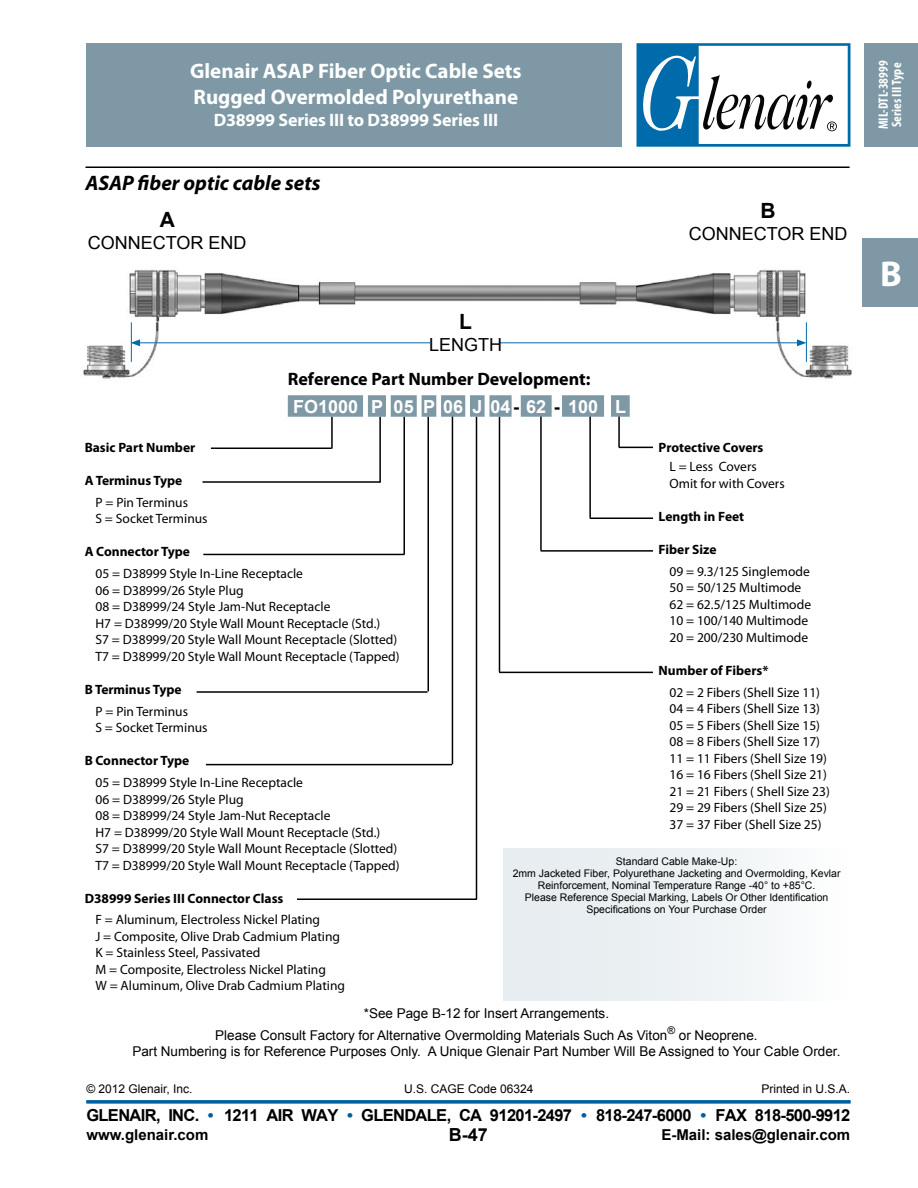
<style>
.page{position:relative;width:918px;height:1188px;background:#fff}
.page>*{position:absolute;margin:0;border:0;box-sizing:border-box;transform-origin:0 0}
.t1{font:700 36px "Myriad Pro";color:#fff}
.t2{font:700 21px/25.5px "Myriad Pro";color:#fff}
.t3{font:italic 700 21px "Myriad Pro";color:#000}
.t4{font:700 21px "Arial";color:#000}
.t5{font:700 18px "Myriad Pro";letter-spacing:-.01em;color:#fff}
.t6{font:700 18px "Myriad Pro";letter-spacing:-.005em;color:#000}
.t7{font:18px "Arial";color:#000}
.t8{font:700 18px "Arial";color:#fff}
.t9{font:700 18px "Arial";color:#000}
.t10{font:700 16.5px "Arial";letter-spacing:-.04em;color:#000}
.t11{font:700 15px "Arial";color:#000}
.t12{font:13.5px/16.5px "Myriad Pro";color:#000}
.t13{font:13.5px/21.6px "Arial";color:#000;text-align:center}
.t14{font:700 13.5px "Myriad Pro";color:#000}
.t15{font:700 condensed 13.5px/13.5px "Myriad Pro";color:#fff}
.t16{font:12px "Arial";color:#000}
.t17{font:10.5px/12px "Arial";color:#000;text-align:center}
.s1{color:#000}
.s2{color:#005f9f}
</style>
<div class="page">
<hr style="left:86px;top:1101px;width:764px;height:3px;background:#005f9f">
<hr style="left:86px;top:1100px;width:764px;height:3px;background:#005f9f">
<div style="left:863px;top:238px;width:55px;height:69px;background:#7e99a5"></div>
<div style="left:864px;top:43px;width:54px;height:104px;background:#7e99a5"></div>
<div style="left:86px;top:43px;width:536px;height:104px;background:#7e99a5"></div>
<svg style="left:637px;top:43px;width:213px;height:104px"></svg>
<div style="left:504px;top:849px;width:346px;height:151px;background:linear-gradient(to right,#e3eaee,#fbfcfc)"></div>
<hr style="left:297px;top:898px;width:180px;height:2px;background:#000">
<hr style="left:476px;top:417px;width:1px;height:482px;background:#000">
<hr style="left:206px;top:764px;width:246px;height:1px;background:#000">
<hr style="left:452px;top:415px;width:1px;height:349px;background:#000">
<hr style="left:197px;top:691px;width:231px;height:2px;background:#000">
<hr style="left:428px;top:416px;width:1px;height:275px;background:#000">
<hr style="left:540px;top:416px;width:2px;height:134px;background:#000">
<hr style="left:541px;top:550px;width:112px;height:2px;background:#000">
<hr style="left:619px;top:447px;width:34px;height:1px;background:#000">
<hr style="left:618px;top:416px;width:2px;height:31px;background:#000">
<hr style="left:590px;top:518px;width:63px;height:1px;background:#000">
<hr style="left:589px;top:416px;width:2px;height:102px;background:#000">
<hr style="left:499px;top:417px;width:1px;height:255px;background:#000">
<hr style="left:499px;top:672px;width:154px;height:1px;background:#000">
<hr style="left:203px;top:554px;width:202px;height:1px;background:#000">
<hr style="left:403px;top:417px;width:2px;height:137px;background:#000">
<hr style="left:202px;top:481px;width:179px;height:2px;background:#000">
<hr style="left:379px;top:417px;width:2px;height:65px;background:#000">
<hr style="left:211px;top:448px;width:121px;height:1px;background:#000">
<hr style="left:331px;top:417px;width:2px;height:32px;background:#000">
<svg style="left:288px;top:395px;width:342px;height:22px;background:#95abb5"></svg>
<hr style="left:86px;top:166px;width:764px;height:2px;background:#000">
<img style="left:83px;top:269px;width:769px;height:110px">
<hr style="left:138px;top:342px;width:292px;height:1px;background:#006baa">
<svg style="left:132px;top:339px;width:8px;height:7px"></svg>
<hr style="left:499px;top:342px;width:300px;height:1px;background:#006baa">
<svg style="left:797px;top:339px;width:9px;height:7px"></svg>
<hr style="left:131px;top:322px;width:1px;height:40px;background:#006baa">
<hr style="left:806px;top:322px;width:1px;height:40px;background:#006baa">
<h2 class="t2" style="left:190px;top:58px;width:333px">Glenair ASAP Fiber Optic Cable Sets<br>Rugged Overmolded Polyurethane</h2>
<h3 class="t5" style="left:214px;top:109px;width:286px">D38999 Series III to D38999 Series III</h3>
<h2 class="t3" style="left:86px;top:169px;width:236px">ASAP fiber optic cable sets</h2>
<h2 class="t4" style="left:160px;top:206px;width:17px">A</h2>
<h3 class="t7" style="left:88px;top:231px;width:160px">CONNECTOR END</h3>
<h2 class="t4" style="left:459px;top:308px;width:14px">L</h2>
<h3 class="t7" style="left:429px;top:333px;width:75px">LENGTH</h3>
<h3 class="t6" style="left:288px;top:367px;width:304px">Reference Part Number Development:</h3>
<h3 class="t8" style="left:293px;top:394px;width:335px">FO1000 P 05 P 06 J 04<span class="s1">-</span> 62 <span class="s1">-</span> 100 L</h3>
<h2 class="t4" style="left:761px;top:197px;width:17px">B</h2>
<h3 class="t7" style="left:689px;top:222px;width:160px">CONNECTOR END</h3>
<p class="t14" style="left:85px;top:439px;width:112px">Basic Part Number</p>
<p class="t14" style="left:85px;top:472px;width:99px">A Terminus Type</p>
<p class="t12" style="left:95px;top:494px;width:114px">P = Pin Terminus<br>S = Socket Terminus</p>
<p class="t14" style="left:85px;top:543px;width:107px">A Connector Type</p>
<p class="t12" style="left:95px;top:565px;width:306px">05 = D38999 Style In-Line Receptacle<br>06 = D38999/26 Style Plug<br>08 = D38999/24 Style Jam-Nut Receptacle<br>H7 = D38999/20 Style Wall Mount Receptacle (Std.)<br>S7 = D38999/20 Style Wall Mount Receptacle (Slotted)<br>T7 = D38999/20 Style Wall Mount Receptacle (Tapped)</p>
<p class="t14" style="left:85px;top:680px;width:99px">B Terminus Type</p>
<p class="t12" style="left:95px;top:703px;width:114px">P = Pin Terminus<br>S = Socket Terminus</p>
<p class="t14" style="left:85px;top:752px;width:106px">B Connector Type</p>
<p class="t12" style="left:95px;top:774px;width:306px">05 = D38999 Style In-Line Receptacle<br>06 = D38999/26 Style Plug<br>08 = D38999/24 Style Jam-Nut Receptacle<br>H7 = D38999/20 Style Wall Mount Receptacle (Std.)<br>S7 = D38999/20 Style Wall Mount Receptacle (Slotted)<br>T7 = D38999/20 Style Wall Mount Receptacle (Tapped)</p>
<p class="t14" style="left:85px;top:889px;width:200px">D38999 Series III Connector Class</p>
<p class="t12" style="left:95px;top:911px;width:251px">F = Aluminum, Electroless Nickel Plating<br>J = Composite, Olive Drab Cadmium Plating K = Stainless Steel, Passivated<br>M = Composite, Electroless Nickel Plating<br>W = Aluminum, Olive Drab Cadmium Plating</p>
<p class="t14" style="left:659px;top:439px;width:106px">Protective Covers</p>
<p class="t12" style="left:669px;top:458px;width:117px">L = Less Covers<br>Omit for with Covers</p>
<p class="t14" style="left:659px;top:508px;width:87px">Length in Feet</p>
<p class="t14" style="left:659px;top:541px;width:59px">Fiber Size</p>
<p class="t12" style="left:669px;top:563px;width:143px">09 = 9.3/125 Singlemode<br>50 = 50/125 Multimode<br>62 = 62.5/125 Multimode<br>10 = 100/140 Multimode<br>20 = 200/230 Multimode</p>
<p class="t14" style="left:659px;top:661px;width:111px">Number of Fibers*</p>
<p class="t12" style="left:669px;top:684px;width:162px">02 = 2 Fibers (Shell Size 11)<br>04 = 4 Fibers (Shell Size 13)<br>05 = 5 Fibers (Shell Size 15)<br>08 = 8 Fibers (Shell Size 17)<br>11 = 11 Fibers (Shell Size 19)<br>16 = 16 Fibers (Shell Size 21)<br>21 = 21 Fibers ( Shell Size 23)<br>29 = 29 Fibers (Shell Size 25)<br>37 = 37 Fiber (Shell Size 25)</p>
<p class="t17" style="left:513px;top:856px;width:329px">Standard Cable Make-Up:<br>2mm Jacketed Fiber, Polyurethane Jacketing and Overmolding, Kevlar Reinforcement, Nominal Temperature Range -40° to +85°C.<br>Please Reference Special Marking, Labels Or Other Identification Specifications on Your Purchase Order</p>
<p class="t13" style="left:215px;top:1003px;width:544px">*See Page B-12 for Insert Arrangements.<br>Please Consult Factory for Alternative Overmolding Materials Such As Viton<sup>®</sup> or Neoprene.</p>
<p class="t13" style="left:132px;top:1041px;width:710px">Part Numbering is for Reference Purposes Only. A Unique Glenair Part Number Will Be Assigned to Your Cable Order.</p>
<p class="t16" style="left:86px;top:1081px;width:108px">© 2012 Glenair, Inc.</p>
<p class="t16" style="left:404px;top:1081px;width:131px">U.S. CAGE Code 06324</p>
<p class="t16" style="left:761px;top:1081px;width:90px">Printed in U.S.A.</p>
<p class="t10" style="left:86px;top:1104px;width:766px">GLENAIR, INC. <span class="s2">•</span> 1211 AIR WAY <span class="s2">•</span> GLENDALE, CA 91201-2497 <span class="s2">•</span> 818-247-6000 <span class="s2">•</span> FAX 818-500-9912</p>
<h3 class="t9" style="left:449px;top:1123px;width:41px">B-47</h3>
<p class="t11" style="left:86px;top:1125px;width:123px">www.glenair.com</p>
<p class="t11" style="left:661px;top:1125px;width:190px">E-Mail: sales@glenair.com</p>
<p class="t15" style="left:876px;top:129px;width:70px;rotate:-90deg">MIL-DTL-38999<br>Series III Type</p>
<h1 class="t1" style="left:880px;top:251px;width:23px">B</h1>
</div>
